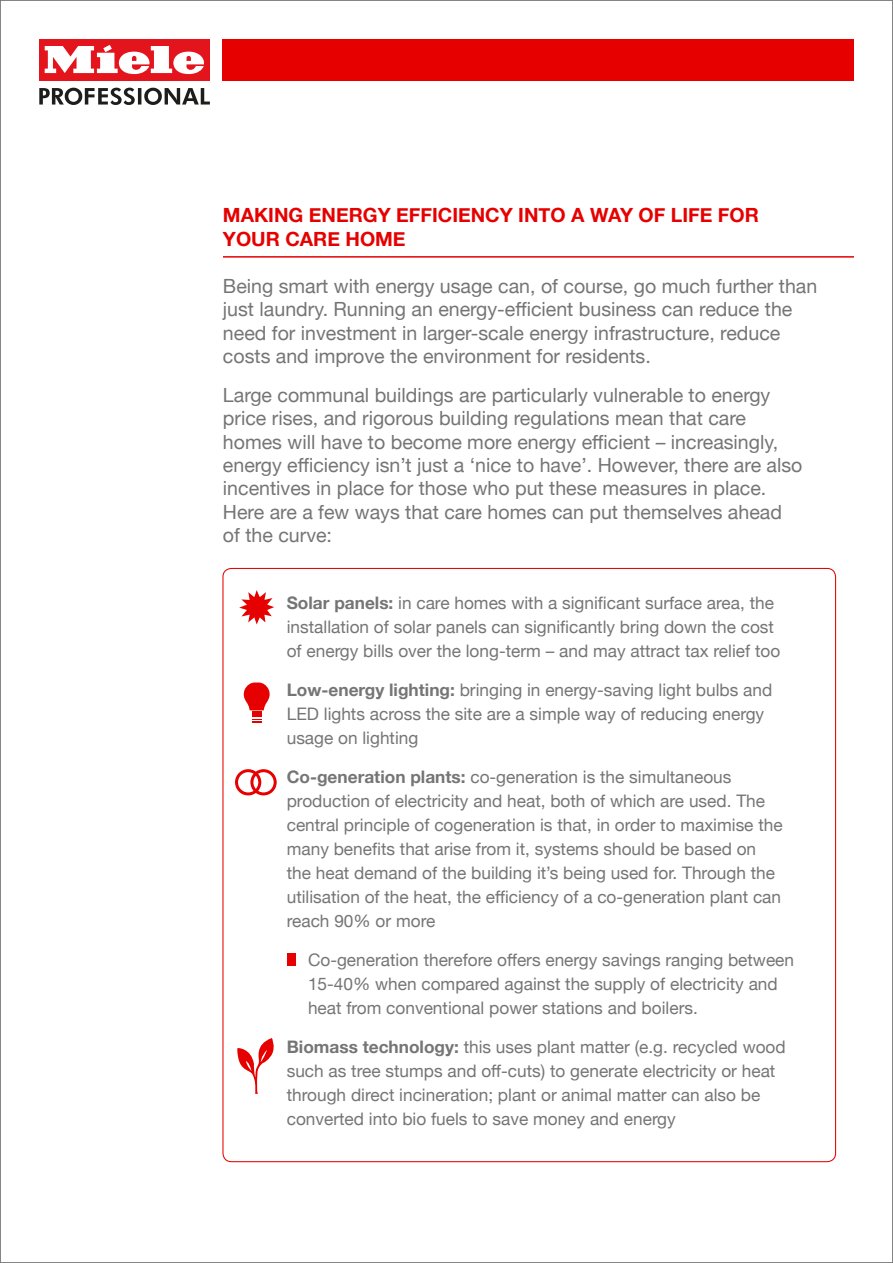
<style>
.page{position:relative;width:893px;height:1263px;background:#fff}
.page>*{position:absolute;margin:0;border:0;box-sizing:border-box;transform-origin:0 0}
.t1{font:19.5px/23.5px "Helvetica Neue";color:#757575}
.t2{font:700 19.5px/23.5px "Helvetica Neue";color:#e60000}
.t3{font:17.25px/24px "Helvetica Neue";color:#757575}
.s1{font-weight:700}
</style>
<div class="page">
<svg style="left:39px;top:88px;width:171px;height:17px"></svg>
<div style="left:39px;top:39px;width:171px;height:42px;background:#e4141d"></div>
<svg style="left:45px;top:45px;width:159px;height:29px"></svg>
<div style="left:223px;top:39px;width:631px;height:42px;background:#e60000"></div>
<hr style="left:223px;top:256px;width:631px;height:2px;background:#e60000">
<div style="left:287px;top:953px;width:9px;height:13px;background:#e60000"></div>
<svg style="left:239px;top:590px;width:35px;height:34px"></svg>
<div style="left:252px;top:712px;width:10px;height:5px;background:#e60000"></div>
<svg style="left:252px;top:719px;width:10px;height:4px"></svg>
<svg style="left:243px;top:682px;width:27px;height:28px"></svg>
<div style="left:235px;top:769px;width:26px;height:26px;border:3px solid #e60000;border-radius:50%"></div>
<div style="left:250px;top:769px;width:27px;height:26px;border:3px solid #e60000;border-radius:50%"></div>
<svg style="left:237px;top:1038px;width:37px;height:56px"></svg>
<p class="t2" style="left:223px;top:204px;width:537px">MAKING ENERGY EFFICIENCY INTO A WAY OF LIFE FOR<br>YOUR CARE HOME</p>
<p class="t1" style="left:223px;top:275px;width:596px">Being smart with energy usage can, of course, go much further than just laundry. Running an energy-efficient business can reduce the need for investment in larger-scale energy infrastructure, reduce costs and improve the environment for residents.</p>
<p class="t1" style="left:223px;top:384px;width:581px">Large communal buildings are particularly vulnerable to energy price rises, and rigorous building regulations mean that care homes will have to become more energy efficient – increasingly, energy efficiency isn’t just a ‘nice to have’. However, there are also incentives in place for those who put these measures in place.<br>Here are a few ways that care homes can put themselves ahead of the curve:</p>
<p class="t3" style="left:287px;top:592px;width:495px"><span class="s1">Solar panels:</span> in care homes with a significant surface area, the installation of solar panels can significantly bring down the cost of energy bills over the long-term – and may attract tax relief too</p>
<p class="t3" style="left:287px;top:679px;width:487px"><span class="s1">Low-energy lighting:</span> bringing in energy-saving light bulbs and<br>LED lights across the site are a simple way of reducing energy usage on lighting</p>
<p class="t3" style="left:287px;top:766px;width:497px"><span class="s1">Co-generation plants:</span> co-generation is the simultaneous production of electricity and heat, both of which are used. The central principle of cogeneration is that, in order to maximise the many benefits that arise from it, systems should be based on the heat demand of the building it’s being used for. Through the utilisation of the heat, the efficiency of a co-generation plant can reach 90% or more</p>
<p class="t3" style="left:308px;top:949px;width:488px">Co-generation therefore offers energy savings ranging between<br>15-40% when compared against the supply of electricity and heat from conventional power stations and boilers.</p>
<p class="t3" style="left:287px;top:1036px;width:500px"><span class="s1">Biomass technology:</span> this uses plant matter (e.g. recycled wood such as tree stumps and off-cuts) to generate electricity or heat through direct incineration; plant or animal matter can also be converted into bio fuels to save money and energy</p>
</div>
